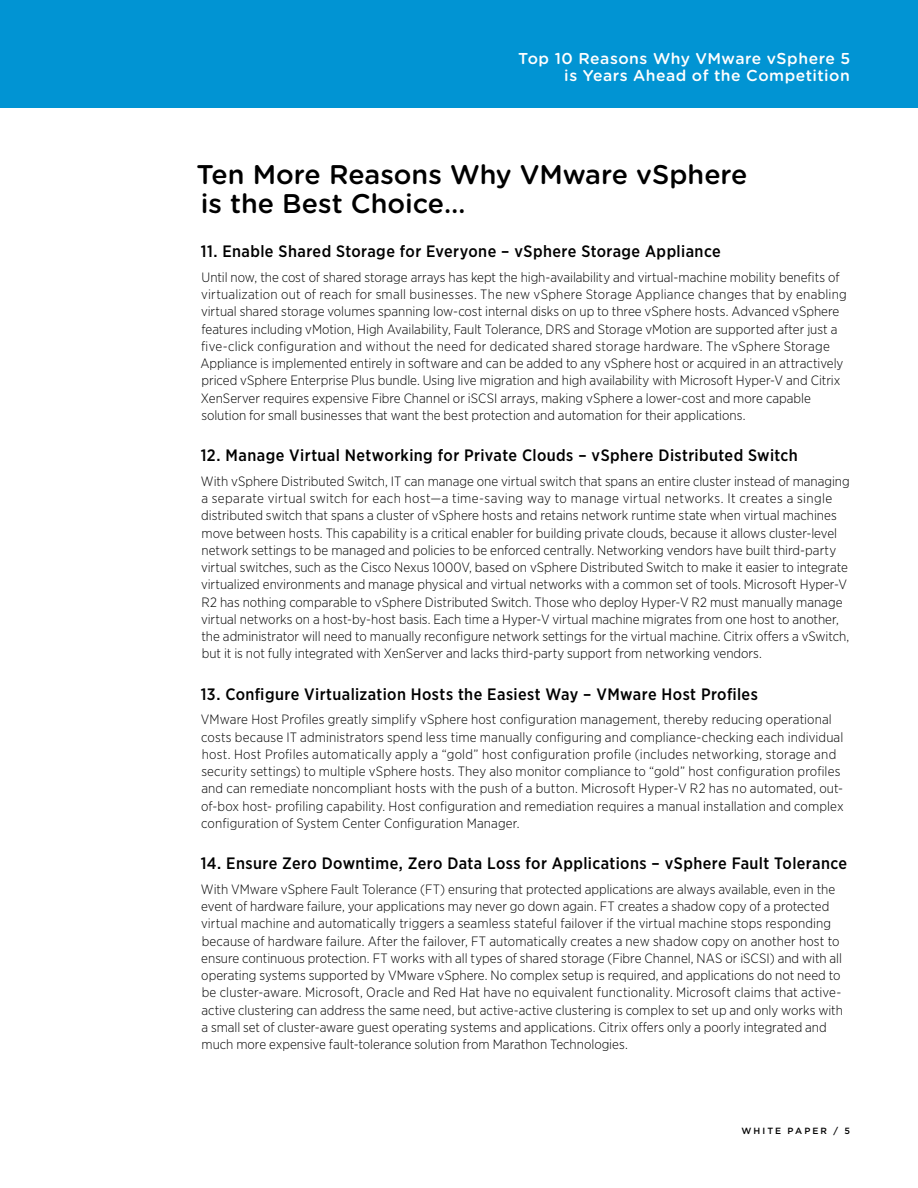
<style>
.page{position:relative;width:918px;height:1188px;background:#fff}
.page>*{position:absolute;margin:0;border:0;box-sizing:border-box;transform-origin:0 0}
.t1{font:500 27px/29.2px "Gotham Rounded";letter-spacing:-.005em;color:#000}
.t2{font:500 16.5px "Gotham Narrow";letter-spacing:.025em;color:#000}
.t3{font:500 15.75px/17.2px "Gotham Rounded";letter-spacing:.03em;color:#fff;text-align:right}
.t4{font:300 13.5px/17.2px "Gotham Narrow";color:#000}
.t5{font:500 9px "Gotham";color:#000}
</style>
<div class="page">
<div style="left:0;top:0;width:918px;height:108px;background:#0194d3"></div>
<p class="t3" style="left:518px;top:49px;width:334px">Top 10 Reasons Why VMware vSphere 5 is Years Ahead of the Competition</p>
<h1 class="t1" style="left:196px;top:158px;width:553px">Ten More Reasons Why VMware vSphere is the Best Choice…</h1>
<p class="t2" style="left:201px;top:241px;width:521px">11. Enable Shared Storage for Everyone – vSphere Storage Appliance</p>
<p class="t4" style="left:200px;top:268px;width:648px">Until now, the cost of shared storage arrays has kept the high-availability and virtual-machine mobility benefits of virtualization out of reach for small businesses. The new vSphere Storage Appliance changes that by enabling virtual shared storage volumes spanning low-cost internal disks on up to three vSphere hosts. Advanced vSphere features including vMotion, High Availability, Fault Tolerance, DRS and Storage vMotion are supported after just a five-click configuration and without the need for dedicated shared storage hardware. The vSphere Storage Appliance is implemented entirely in software and can be added to any vSphere host or acquired in an attractively priced vSphere Enterprise Plus bundle. Using live migration and high availability with Microsoft Hyper-V and Citrix XenServer requires expensive Fibre Channel or iSCSI arrays, making vSphere a lower-cost and more capable solution for small businesses that want the best protection and automation for their applications.</p>
<p class="t2" style="left:201px;top:445px;width:598px">12. Manage Virtual Networking for Private Clouds – vSphere Distributed Switch</p>
<p class="t4" style="left:201px;top:472px;width:650px">With vSphere Distributed Switch, IT can manage one virtual switch that spans an entire cluster instead of managing a separate virtual switch for each host—a time-saving way to manage virtual networks. It creates a single distributed switch that spans a cluster of vSphere hosts and retains network runtime state when virtual machines move between hosts. This capability is a critical enabler for building private clouds, because it allows cluster-level network settings to be managed and policies to be enforced centrally. Networking vendors have built third-party virtual switches, such as the Cisco Nexus 1000V, based on vSphere Distributed Switch to make it easier to integrate virtualized environments and manage physical and virtual networks with a common set of tools. Microsoft Hyper-V R2 has nothing comparable to vSphere Distributed Switch. Those who deploy Hyper-V R2 must manually manage virtual networks on a host-by-host basis. Each time a Hyper-V virtual machine migrates from one host to another, the administrator will need to manually reconfigure network settings for the virtual machine. Citrix offers a vSwitch, but it is not fully integrated with XenServer and lacks third-party support from networking vendors.</p>
<p class="t2" style="left:201px;top:683px;width:558px">13. Configure Virtualization Hosts the Easiest Way – VMware Host Profiles</p>
<p class="t4" style="left:201px;top:711px;width:644px">VMware Host Profiles greatly simplify vSphere host configuration management, thereby reducing operational costs because IT administrators spend less time manually configuring and compliance-checking each individual host. Host Profiles automatically apply a “gold” host configuration profile (includes networking, storage and security settings) to multiple vSphere hosts. They also monitor compliance to “gold” host configuration profiles and can remediate noncompliant hosts with the push of a button. Microsoft Hyper-V R2 has no automated, out&shy;of-box host- profiling capability. Host configuration and remediation requires a manual installation and complex configuration of System Center Configuration Manager.</p>
<p class="t2" style="left:201px;top:853px;width:648px">14. Ensure Zero Downtime, Zero Data Loss for Applications – vSphere Fault Tolerance</p>
<p class="t4" style="left:201px;top:880px;width:644px">With VMware vSphere Fault Tolerance (FT) ensuring that protected applications are always available, even in the event of hardware failure, your applications may never go down again. FT creates a shadow copy of a protected virtual machine and automatically triggers a seamless stateful failover if the virtual machine stops responding because of hardware failure. After the failover, FT automatically creates a new shadow copy on another host to ensure continuous protection. FT works with all types of shared storage (Fibre Channel, NAS or iSCSI) and with all operating systems supported by VMware vSphere. No complex setup is required, and applications do not need to be cluster-aware. Microsoft, Oracle and Red Hat have no equivalent functionality. Microsoft claims that active&shy;active clustering can address the same need, but active-active clustering is complex to set up and only works with a small set of cluster-aware guest operating systems and applications. Citrix offers only a poorly integrated and much more expensive fault-tolerance solution from Marathon Technologies.</p>
<p class="t5" style="left:742px;top:1125px;width:9px">WHITE</p>
<p class="t5" style="left:788px;top:1125px;width:64px">PAPER / 5</p>
</div>
